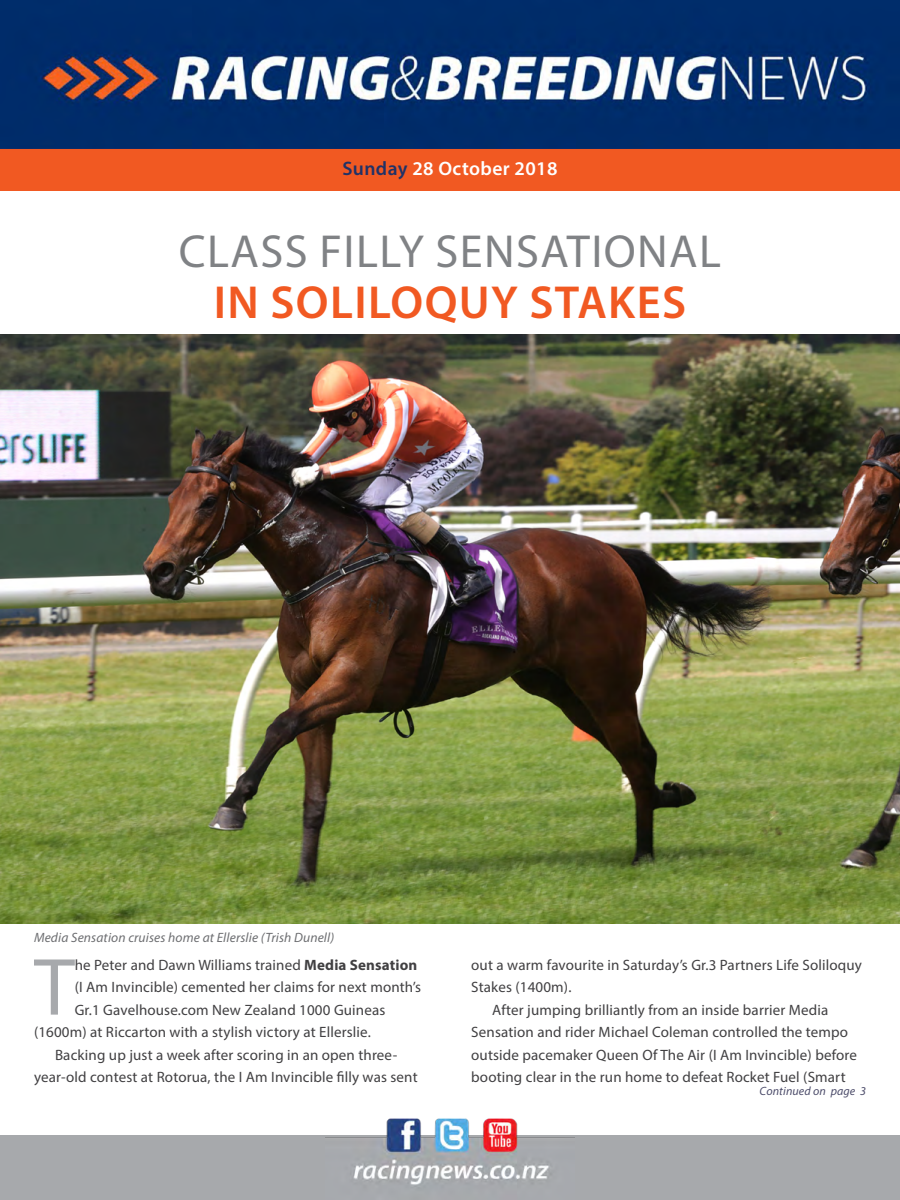
<style>
.page{position:relative;width:900px;height:1200px;background:#fff}
.page>*{position:absolute;margin:0;border:0;box-sizing:border-box;transform-origin:0 0}
.t1{font:81.75px "Myriad Pro";color:#a7a9ac}
.t2{font:46.5px "Myriad Pro";color:#808285}
.t3{font:600 46.5px "Myriad Pro";letter-spacing:.03em;color:#f15922}
.t4{font:600 19.5px "Myriad Pro";letter-spacing:.02em;color:#fff}
.t5{font:15px "Myriad Pro";letter-spacing:.01em;color:#414042}
.t6{font:italic 13.5px "Myriad Pro";letter-spacing:.01em;color:#6d6e71}
.t7{font:italic 12px "Myriad Pro";letter-spacing:.01em;color:#4d4d6b}
.s1{color:#203267}
.s2{font-weight:700}
</style>
<div class="page">
<div style="left:0;top:148px;width:900px;height:43px;background:#f15922"></div>
<div style="left:0;top:1136px;width:900px;height:64px;background:#a7a9ac"></div>
<img style="left:0;top:0;width:900px;height:148px">
<img style="left:325px;top:1118px;width:250px;height:67px">
<img style="left:0;top:334px;width:900px;height:589px">
<h3 class="t4" style="left:342px;top:156px;width:217px"><span class="s1">Sunday</span> 28 October 2018</h3>
<h2 class="t2" style="left:179px;top:222px;width:54px">Class</h2>
<h2 class="t2" style="left:319px;top:222px;width:21px">fill</h2>
<h2 class="t2" style="left:399px;top:222px;width:64px">y sensational</h2>
<h2 class="t3" style="left:214px;top:273px;width:470px">in Soliloquy Stakes</h2>
<p class="t6" style="left:34px;top:930px;width:302px">Media Sensation cruises home at Ellerslie (Trish Dunell)</p>
<h1 class="t1" style="left:34px;top:937px;width:42px">T</h1>
<p class="t5" style="left:75px;top:955px;width:344px">he Peter and Dawn Williams trained <span class="s2">Media Sensation</span></p>
<p class="t5" style="left:75px;top:978px;width:348px">(I Am Invincible) cemented her claims for next month’s</p>
<p class="t5" style="left:75px;top:1000px;width:312px">Gr.1 Gavelhouse.com New Zealand 1000 Guineas</p>
<p class="t5" style="left:34px;top:1023px;width:338px">(1600m) at Riccarton with a stylish victory at Ellerslie.</p>
<p class="t5" style="left:55px;top:1045px;width:344px">Backing up just a week after scoring in an open three-</p>
<p class="t5" style="left:34px;top:1068px;width:385px">year-old contest at Rotorua, the I Am Invincible filly was sent</p>
<p class="t5" style="left:471px;top:955px;width:392px">out a warm favourite in Saturday’s Gr.3 Partners Life Soliloquy</p>
<p class="t5" style="left:471px;top:978px;width:102px">Stakes (1400m).</p>
<p class="t5" style="left:492px;top:1000px;width:338px">After jumping brilliantly from an inside barrier Media</p>
<p class="t5" style="left:471px;top:1023px;width:378px">Sensation and rider Michael Coleman controlled the tempo</p>
<p class="t5" style="left:471px;top:1045px;width:387px">outside pacemaker Queen Of The Air (I Am Invincible) before</p>
<p class="t5" style="left:471px;top:1068px;width:376px">booting clear in the run home to defeat Rocket Fuel (Smart</p>
<p class="t7" style="left:760px;top:1083px;width:108px">Continued on page 3</p>
</div>
